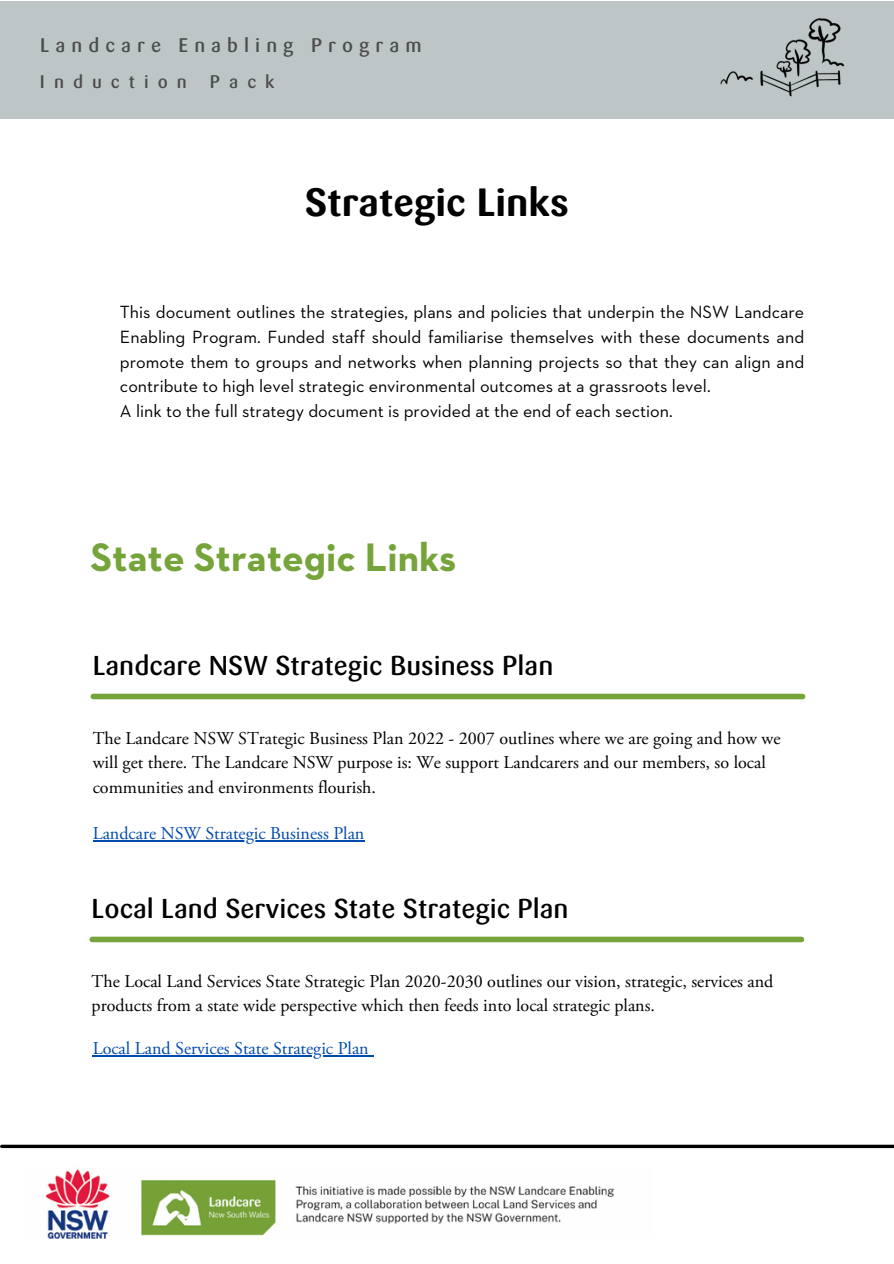
<style>
.page{position:relative;width:894px;height:1264px;background:#fff}
.page>*{position:absolute;margin:0;border:0;box-sizing:border-box;transform-origin:0 0}
.t1{font:700 40.5px "Neutraface 2 Text";color:#75a43a}
.t2{font:700 39px "Sari";color:#000}
.t3{font:500 27px "Sari";color:#000}
.t4{font:500 19.5px "Sari";letter-spacing:.31em;color:#4c4c4c}
.t5{font:18px/24.8px "Neutraface 2 Text";color:#000;text-align:justify}
.t6{font:18px/24.8px "Adobe Garamond Pro";color:#000}
.t7{font:18px "Adobe Garamond Pro";color:#004aad}
.t8{font:500 18px "Sari";letter-spacing:.5em;color:#4c4c4c}
</style>
<div class="page">
<img style="left:46px;top:1169px;width:569px;height:69px">
<div style="left:0;top:1px;width:893px;height:117px;background:#bdc5c7"></div>
<img style="left:720px;top:18px;width:125px;height:79px">
<svg style="left:2px;top:1144px;width:891px;height:4px;background:#2d2d2d"></svg>
<div style="left:92px;top:936px;width:709px;height:6px;background:#75a43a"></div>
<hr style="left:93px;top:1055px;width:275px;height:1px;background:#004aad">
<div style="left:93px;top:693px;width:709px;height:6px;background:#75a43a"></div>
<hr style="left:93px;top:840px;width:271px;height:1px;background:#004aad">
<p class="t4" style="left:40px;top:33px;width:383px">Landcare Enabling Program</p>
<h1 class="t8" style="left:40px;top:71px;width:148px">Induction</h1>
<h1 class="t8" style="left:210px;top:71px;width:66px">Pack</h1>
<p class="t2" style="left:305px;top:179px;width:265px">Strategic Links</p>
<p class="t5" style="left:120px;top:301px;width:685px">This document outlines the strategies, plans and policies that underpin the NSW Landcare Enabling Program. Funded staff should familiarise themselves with these documents and promote them to groups and networks when planning projects so that they can align and contribute to high level strategic environmental outcomes at a grassroots level.</p>
<h1 class="t5" style="left:120px;top:400px;width:554px">A link to the full strategy document is provided at the end of each section.</h1>
<h3 class="t1" style="left:90px;top:539px;width:367px">State Strategic Links</h3>
<p class="t3" style="left:93px;top:649px;width:462px">Landcare NSW Strategic Business Plan</p>
<p class="t6" style="left:93px;top:727px;width:689px">The Landcare NSW STrategic Business Plan 2022 - 2007 outlines where we are going and how we will get there. The Landcare NSW purpose is: We support Landcarers and our members, so local communities and environments flourish.</p>
<p class="t7" style="left:93px;top:826px;width:273px">Landcare NSW Strategic Business Plan</p>
<p class="t3" style="left:92px;top:892px;width:478px">Local Land Services State Strategic Plan</p>
<p class="t6" style="left:92px;top:970px;width:683px">The Local Land Services State Strategic Plan 2020-2030 outlines our vision, strategic, services and products from a state wide perspective which then feeds into local strategic plans.</p>
<h3 class="t7" style="left:93px;top:1041px;width:277px">Local Land Services State Strategic Plan</h3>
</div>
